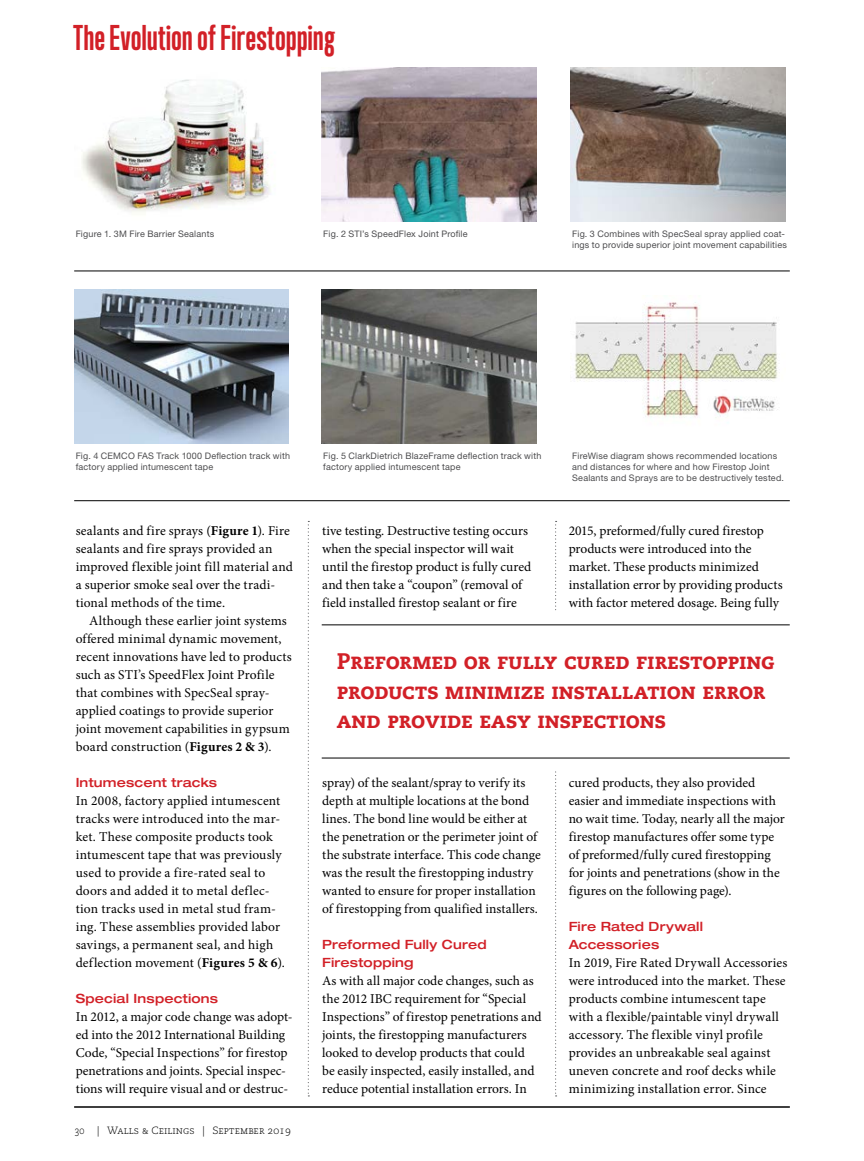
<style>
.page{position:relative;width:864px;height:1161px;background:#fff}
.page>*{position:absolute;margin:0;border:0;box-sizing:border-box;transform-origin:0 0}
.t1{font:700 32.7px "Trump Gothic Pro";color:#d22027}
.t2{font:22.5px/29.5px "Caecilia Heavy SC";color:#d22027}
.t3{font:13.5px/18px "Minion Pro";letter-spacing:.005em;color:#000}
.t4{font:500 expanded 12.75px/18px "Helvetica Neue";letter-spacing:.015em;color:#d22027}
.t5{font:10.5px "Caecilia Light SC";color:#000;scale:.85 1}
.t6{font:9px/10.8px "Helvetica Neue";letter-spacing:.02em;color:#4d4d4f}
.s1{font-weight:700}
</style>
<div class="page">
<hr style="left:74px;top:1107px;width:716px;height:1px;background:#000">
<hr style="left:74px;top:271px;width:716px;height:1px;background:#000">
<hr style="left:74px;top:500px;width:716px;height:1px;background:#000">
<svg style="left:308px;top:521px;width:1px;height:576px"></svg>
<svg style="left:555px;top:521px;width:2px;height:576px"></svg>
<div style="left:322px;top:611px;width:468px;height:159px;background:#fff"></div>
<hr style="left:322px;top:625px;width:468px;height:1px;background:#000">
<hr style="left:322px;top:758px;width:468px;height:1px;background:#000">
<img style="left:81px;top:79px;width:190px;height:133px">
<img style="left:74px;top:290px;width:215px;height:154px">
<img style="left:322px;top:68px;width:214px;height:154px">
<img style="left:322px;top:290px;width:214px;height:154px">
<img style="left:571px;top:68px;width:214px;height:154px">
<img style="left:574px;top:302px;width:204px;height:116px">
<h1 class="t1" style="left:73px;top:17px;width:264px">The Evolution of Firestopping</h1>
<p class="t6" style="left:76px;top:228px;width:140px">Figure 1. 3M Fire Barrier Sealants</p>
<p class="t6" style="left:323px;top:228px;width:146px">Fig. 2 STI’s SpeedFlex Joint Profile</p>
<p class="t6" style="left:572px;top:228px;width:216px">Fig. 3 Combines with SpecSeal spray applied coat&shy;ings to provide superior joint movement capabilities</p>
<p class="t6" style="left:76px;top:450px;width:216px">Fig. 4 CEMCO FAS Track 1000 Deflection track with factory applied intumescent tape</p>
<p class="t6" style="left:323px;top:450px;width:220px">Fig. 5 ClarkDietrich BlazeFrame deflection track with factory applied intumescent tape</p>
<p class="t6" style="left:572px;top:450px;width:213px">FireWise diagram shows recommended locations and distances for where and how Firestop Joint<br>Sealants and Sprays are to be destructively tested.</p>
<p class="t3" style="left:76px;top:521px;width:219px">sealants and fire sprays (<span class="s1">Figure 1</span>). Fire sealants and fire sprays provided an improved flexible joint fill material and a superior smoke seal over the tradi&shy;tional methods of the time.</p>
<p class="t3" style="left:76px;top:611px;width:218px;text-indent:14px">Although these earlier joint systems offered minimal dynamic movement, recent innovations have led to products such as STI’s SpeedFlex Joint Profile that combines with SpecSeal spray&shy;applied coatings to provide superior joint movement capabilities in gypsum board construction (<span class="s1">Figures 2 &amp; 3</span>).</p>
<p class="t4" style="left:76px;top:773px;width:143px">Intumescent tracks</p>
<p class="t3" style="left:76px;top:791px;width:211px">In 2008, factory applied intumescent tracks were introduced into the mar&shy;ket. These composite products took intumescent tape that was previously used to provide a fire-rated seal to doors and added it to metal deflec&shy;tion tracks used in metal stud fram&shy;ing. These assemblies provided labor savings, a permanent seal, and high deflection movement (<span class="s1">Figures 5 &amp; 6</span>).</p>
<p class="t4" style="left:76px;top:989px;width:144px">Special Inspections</p>
<p class="t3" style="left:76px;top:1007px;width:218px">In 2012, a major code change was adopt&shy;ed into the 2012 International Building Code, “Special Inspections” for firestop penetrations and joints. Special inspec&shy;tions will require visual and or destruc-</p>
<p class="t5" style="left:75px;top:1124px;width:256px">30 | Walls &amp; Ceilings | September 2019</p>
<p class="t3" style="left:322px;top:521px;width:211px">tive testing. Destructive testing occurs when the special inspector will wait until the firestop product is fully cured and then take a “coupon” (removal of field installed firestop sealant or fire</p>
<p class="t3" style="left:569px;top:521px;width:215px">2015, preformed/fully cured firestop products were introduced into the market. These products minimized installation error by providing products with factor metered dosage. Being fully</p>
<h2 class="t2" style="left:337px;top:647px;width:440px">Preformed or fully cured firestopping products minimize installation error and provide easy inspections</h2>
<p class="t3" style="left:322px;top:773px;width:220px">spray) of the sealant/spray to verify its depth at multiple locations at the bond lines. The bond line would be either at the penetration or the perimeter joint of the substrate interface. This code change was the result the firestopping industry wanted to ensure for proper installation of firestopping from qualified installers.</p>
<p class="t4" style="left:322px;top:935px;width:166px">Preformed Fully Cured<br>Firestopping</p>
<p class="t3" style="left:322px;top:971px;width:221px">As with all major code changes, such as the 2012 IBC requirement for “Special Inspections” of firestop penetrations and joints, the firestopping manufacturers looked to develop products that could<br>be easily inspected, easily installed, and reduce potential installation errors. In</p>
<p class="t3" style="left:569px;top:773px;width:218px">cured products, they also provided easier and immediate inspections with no wait time. Today, nearly all the major firestop manufactures offer some type of preformed/fully cured firestopping for joints and penetrations (show in the figures on the following page).</p>
<p class="t4" style="left:569px;top:917px;width:136px">Fire Rated Drywall<br>Accessories</p>
<p class="t3" style="left:569px;top:953px;width:220px">In 2019, Fire Rated Drywall Accessories were introduced into the market. These products combine intumescent tape with a flexible/paintable vinyl drywall accessory. The flexible vinyl profile provides an unbreakable seal against uneven concrete and roof decks while minimizing installation error. Since</p>
</div>
